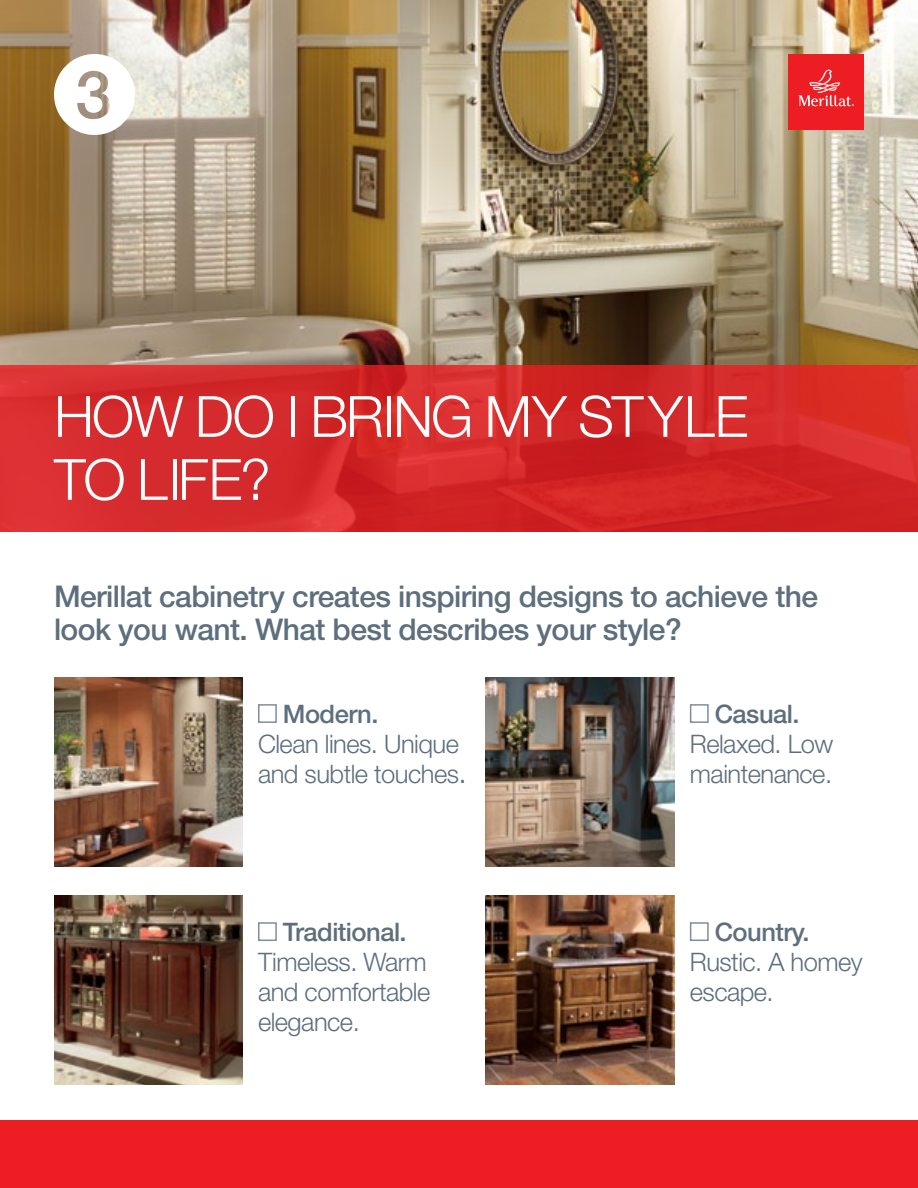
<style>
.page{position:relative;width:918px;height:1188px;background:#fff}
.page>*{position:absolute;margin:0;border:0;box-sizing:border-box;transform-origin:0 0}
.t1{font:300 57px/63px "Helvetica Neue LT Bali 09";letter-spacing:-.03em;color:#fff}
.t2{font:500 30px/33px "Helvetica Neue LT Bali 09";letter-spacing:-.02em;color:#5d6f7c}
.t3{font:300 25.5px/30px "Helvetica Neue LT Bali 09";letter-spacing:-.02em;color:#5d6f7c}
.t4{font:500 25.5px "Helvetica Neue LT Bali 09";letter-spacing:-.02em;color:#5d6f7c}
.s1{font-size:30px}
</style>
<div class="page">
<img style="left:0;top:0;width:918px;height:365px">
<svg style="left:0;top:365px;width:918px;height:166px;fill:#d52b2b"></svg>
<div style="left:0;top:1120px;width:918px;height:68px;background:#ed1d24"></div>
<div style="left:789px;top:54px;width:75px;height:75px;background:#ed1d24"></div>
<svg style="left:799px;top:70px;width:55px;height:36px"></svg>
<div style="left:258px;top:704px;width:19px;height:19px;border:2px solid #7e8f9a"></div>
<div style="left:690px;top:704px;width:19px;height:19px;border:2px solid #7e8f9a"></div>
<div style="left:258px;top:922px;width:19px;height:19px;border:2px solid #7e8f9a"></div>
<div style="left:690px;top:922px;width:19px;height:19px;border:2px solid #7e8f9a"></div>
<img style="left:54px;top:677px;width:189px;height:189px">
<img style="left:54px;top:895px;width:189px;height:189px">
<img style="left:486px;top:677px;width:189px;height:189px">
<img style="left:486px;top:895px;width:189px;height:189px">
<svg style="left:54px;top:54px;width:81px;height:81px"></svg>
<h1 class="t1" style="left:54px;top:384px;width:696px">HOW DO I BRING MY STYLE<br>TO LIFE?</h1>
<p class="t2" style="left:54px;top:579px;width:766px">Merillat cabinetry creates inspiring designs to achieve the look you want. What best describes your style?</p>
<p class="t4" style="left:283px;top:699px;width:97px">Modern.</p>
<p class="t3" style="left:258px;top:728px;width:210px">Clean lines. Unique and subtle touches<span class="s1">.</span></p>
<p class="t4" style="left:283px;top:917px;width:125px">Traditional.</p>
<p class="t3" style="left:258px;top:946px;width:174px">Timeless. Warm and comfortable elegance.</p>
<p class="t4" style="left:715px;top:699px;width:86px">Casual.</p>
<p class="t3" style="left:690px;top:728px;width:145px">Relaxed. Low maintenance.</p>
<p class="t4" style="left:715px;top:917px;width:96px">Country.</p>
<p class="t3" style="left:690px;top:946px;width:174px">Rustic. A homey escape.</p>
</div>
